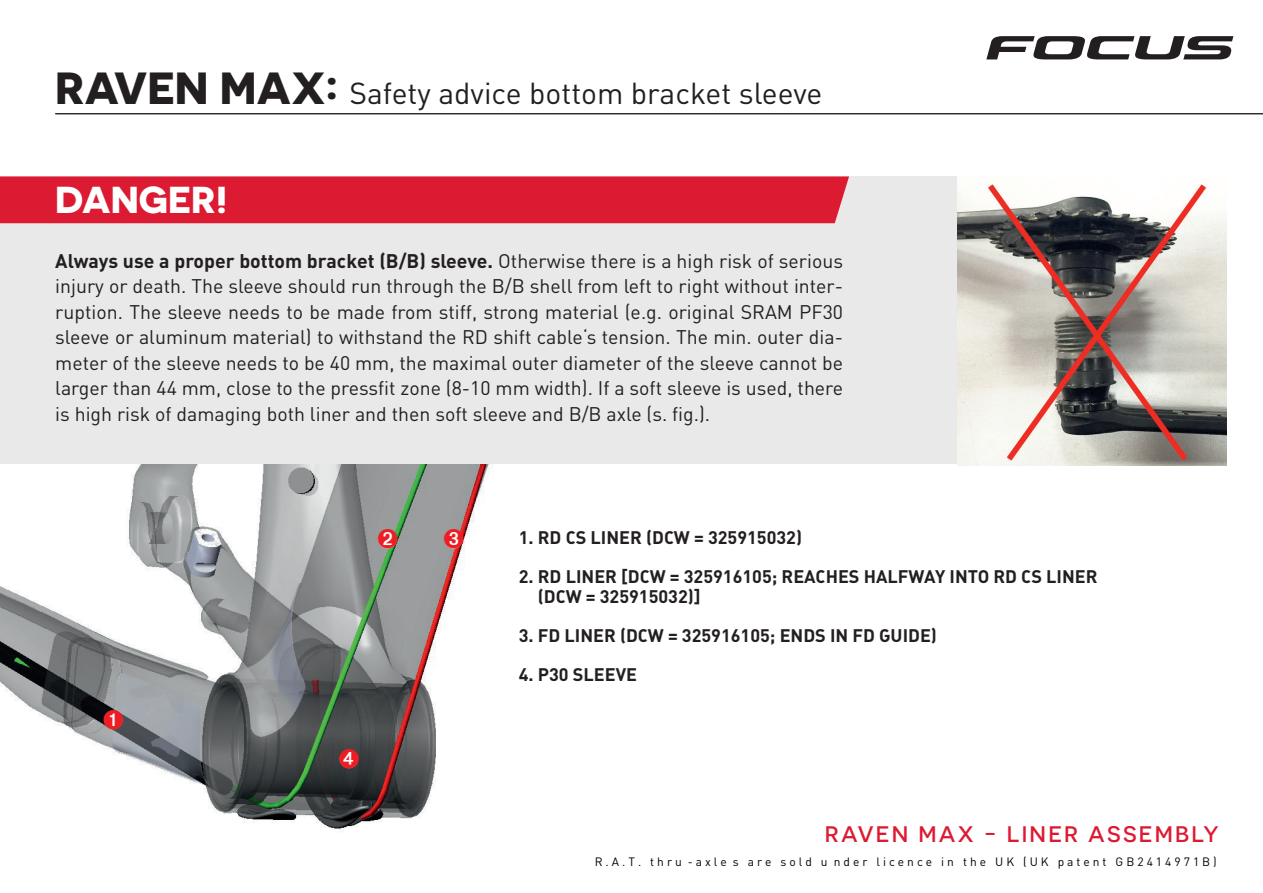
<style>
.page{position:relative;width:1263px;height:893px;background:#fff}
.page>*{position:absolute;margin:0;border:0;box-sizing:border-box;transform-origin:0 0}
.t1{font:700 37.5px "Novecentosanswide";color:#fff}
.t2{font:30px "DIN";color:#231f20}
.t3{font:500 22.5px "Novecentosanswide";letter-spacing:.1em;color:#dc1a32}
.t4{font:19.5px/25.5px "DIN";color:#231f20;text-align:justify}
.t5{font:700 18px/19.5px "DIN";color:#231f20}
.t6{font:12px "DINOT";letter-spacing:.25em;color:#000}
.s1{font-family:"Novecentosanswide";font-weight:700;font-size:45px}
.s2{font-weight:700}
</style>
<div class="page">
<div style="left:0;top:176px;width:1227px;height:287px;background:#e9e9e9"></div>
<svg style="left:986px;top:36px;width:247px;height:23px"></svg>
<img style="left:0;top:464px;width:492px;height:368px">
<img style="left:957px;top:176px;width:270px;height:290px">
<hr style="left:55px;top:113px;width:1208px;height:1px;background:#231f20">
<div style="left:0;top:176px;width:849px;height:47px;background:#dc1a32"></div>
<svg style="left:104px;top:710px;width:19px;height:19px"></svg>
<svg style="left:378px;top:529px;width:19px;height:20px"></svg>
<svg style="left:444px;top:529px;width:19px;height:20px"></svg>
<svg style="left:339px;top:749px;width:20px;height:19px"></svg>
<h2 class="t2" style="left:55px;top:74px;width:769px"><span class="s1">RAVEN MAX:</span> Safety advice bottom bracket sleeve</h2>
<h1 class="t1" style="left:55px;top:177px;width:175px">DANGER!</h1>
<p class="t4" style="left:55px;top:248px;width:789px"><span class="s2">Always use a proper bottom bracket (B/B) sleeve.</span> Otherwise there is a high risk of serious injury or death. The sleeve should run through the B/B shell from left to right without inter&shy;ruption. The sleeve needs to be made from stiff, strong material (e.g. original SRAM PF30 sleeve or aluminum material) to withstand the RD shift cable‘s tension. The min. outer dia&shy;meter of the sleeve needs to be 40 mm, the maximal outer diameter of the sleeve cannot be larger than 44 mm, close to the pressfit zone (8-10 mm width). If a soft sleeve is used, there is high risk of damaging both liner and then soft sleeve and B/B axle (s. fig.).</p>
<p class="t5" style="left:519px;top:527px;width:285px">1. RD CS LINER (DCW = 325915032)</p>
<p class="t5" style="left:538px;top:566px;width:561px;text-indent:-19px">2. RD LINER [DCW = 325916105; REACHES HALFWAY INTO RD CS LINER (DCW = 325915032)]</p>
<p class="t5" style="left:519px;top:625px;width:420px">3. FD LINER (DCW = 325916105; ENDS IN FD GUIDE)</p>
<p class="t5" style="left:519px;top:664px;width:120px">4. P30 SLEEVE</p>
<p class="t3" style="left:825px;top:821px;width:396px">RAVEN MAX - LINER ASSEMBLY</p>
<p class="t6" style="left:595px;top:852px;width:624px">R.A.T. thru -axle s are sold u nder licence in the UK (UK patent GB2414971B)</p>
</div>
